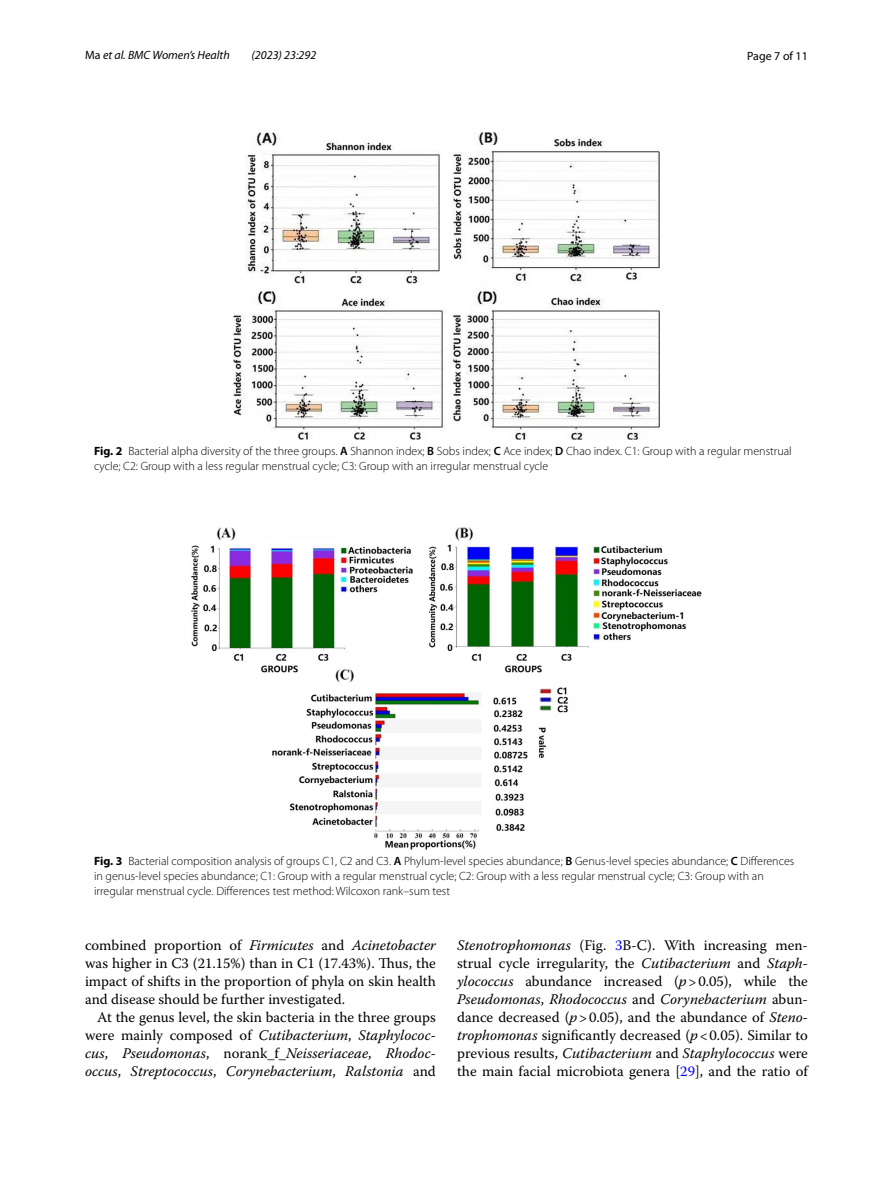
<style>
.page{position:relative;width:893px;height:1187px;background:#fff}
.page>*{position:absolute;margin:0;border:0;box-sizing:border-box;transform-origin:0 0}
.t1{font:14.7px/18px "Warnock Pro";color:#000;text-align:justify}
.t2{font:italic 14.7px/18px "Warnock Pro";color:#000;text-align:justify}
.t3{font:300 12px/15px "Myriad Pro";color:#000}
.t4{font:italic 12px "Myriad Pro";color:#000}
.t5{font:12px "Myriad Pro";color:#000}
.s1{font-style:normal}
.s2{font-weight:700}
.s3{font-weight:600}
.s4{font-style:italic}
.s5{color:#00f}
</style>
<div class="page">
<img style="left:234px;top:133px;width:425px;height:306px">
<img style="left:191px;top:527px;width:511px;height:322px">
<p class="t4" style="left:85px;top:48px;width:146px"><span class="s1">Ma</span> et al. BMC Women’s Health</p>
<p class="t4" style="left:252px;top:48px;width:66px">(2023) 23:292</p>
<p class="t5" style="left:747px;top:48px;width:62px">Page 7 of 11</p>
<p class="t3" style="left:94px;top:443px;width:699px"><span class="s2">Fig. 2</span> Bacterial alpha diversity of the three groups. <span class="s3">A</span> Shannon index; <span class="s3">B</span> Sobs index; <span class="s3">C</span> Ace index; <span class="s3">D</span> Chao index. C1: Group with a regular menstrual cycle; C2: Group with a less regular menstrual cycle; C3: Group with an irregular menstrual cycle</p>
<p class="t3" style="left:94px;top:853px;width:702px"><span class="s2">Fig. 3</span> Bacterial composition analysis of groups C1, C2 and C3. <span class="s3">A</span> Phylum-level species abundance; <span class="s3">B</span> Genus-level species abundance; <span class="s3">C</span> Differences in genus-level species abundance; C1: Group with a regular menstrual cycle; C2: Group with a less regular menstrual cycle; C3: Group with an irregular menstrual cycle. Differences test method: Wilcoxon rank–sum test</p>
<p class="t1" style="left:85px;top:935px;width:352px">combined proportion of <span class="s4">Firmicutes</span> and <span class="s4">Acinetobacter </span>was higher in C3 (21.15%) than in C1 (17.43%). Thus, the impact of shifts in the proportion of phyla on skin health and disease should be further investigated.</p>
<p class="t2" style="left:85px;top:1007px;width:352px;text-indent:12px"><span class="s1">At the genus level, the skin bacteria in the three groups were mainly composed of</span> Cutibacterium<span class="s1">,</span> Staphylococ&shy;cus<span class="s1">,</span> Pseudomonas<span class="s1">, norank_f_</span>Neisseriaceae<span class="s1">,</span> Rhodoc&shy;occus<span class="s1">,</span> Streptococcus<span class="s1">,</span> Corynebacterium<span class="s1">,</span> Ralstonia <span class="s1">and</span></p>
<p class="t1" style="left:457px;top:935px;width:352px"><span class="s4">Stenotrophomonas</span> (Fig. <span class="s5">3</span>B-C). With increasing men&shy;strual cycle irregularity, the <span class="s4">Cutibacterium</span> and <span class="s4">Staph&shy;ylococcus</span> abundance increased (<span class="s4">p</span>&gt;0.05), while the <span class="s4">Pseudomonas</span>, <span class="s4">Rhodococcus</span> and <span class="s4">Corynebacterium</span> abun&shy;dance decreased (<span class="s4">p</span>&gt;0.05), and the abundance of <span class="s4">Steno&shy;trophomonas</span> significantly decreased (<span class="s4">p</span>&lt;0.05). Similar to previous results, <span class="s4">Cutibacterium</span> and <span class="s4">Staphylococcus</span> were the main facial microbiota genera [<span class="s5">29</span>], and the ratio of</p>
</div>
